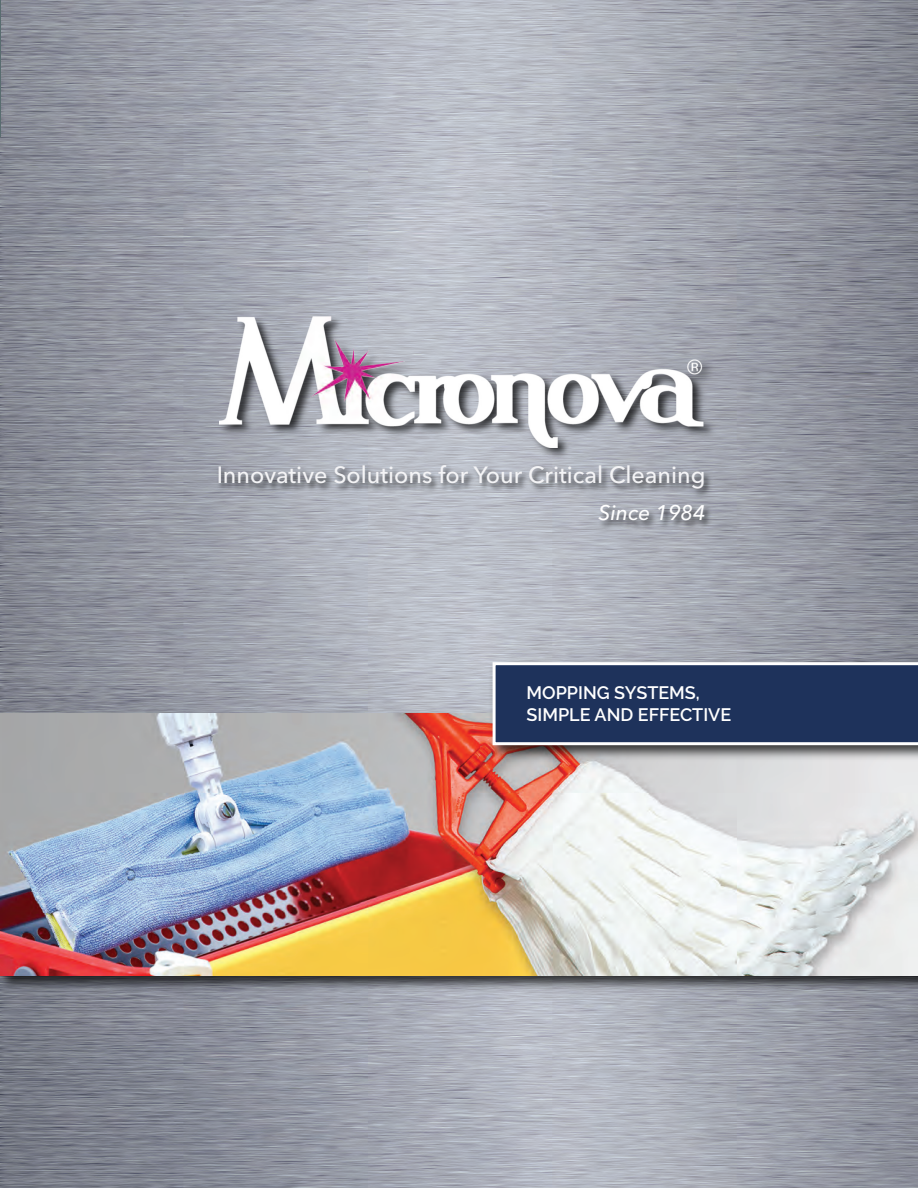
<style>
.page{position:relative;width:918px;height:1188px;background:#fff}
.page>*{position:absolute;margin:0;border:0;box-sizing:border-box;transform-origin:0 0}
.t1{font:500 23.4px "Avenir Next";color:#f4f4f6}
.t2{font:italic 500 21px "Avenir Next";color:#fff}
.t3{font:600 18px/21.6px "Raleway";color:#fff}
</style>
<div class="page">
<img style="left:0;top:0;width:918px;height:1188px">
<img style="left:0;top:704px;width:918px;height:291px">
<img style="left:1px;top:713px;width:917px;height:263px">
<img style="left:486px;top:656px;width:432px;height:109px">
<svg style="left:493px;top:662px;width:425px;height:83px;background:#2f4167"></svg>
<hr style="left:0;top:0;width:1px;height:137px;background:#596d70">
<img style="left:8px;top:453px;width:910px;height:68px">
<img style="left:357px;top:492px;width:561px;height:75px">
<img style="left:196px;top:268px;width:542px;height:210px">
<img style="left:220px;top:317px;width:484px;height:130px">
<p class="t1" style="left:217px;top:455px;width:490px">Innovative Solutions for Your Critical Cleaning</p>
<p class="t2" style="left:598px;top:495px;width:109px">Since 1984</p>
<p class="t3" style="left:527px;top:682px;width:206px">MOPPING SYSTEMS,<br>SIMPLE AND EFFECTIVE</p>
</div>
